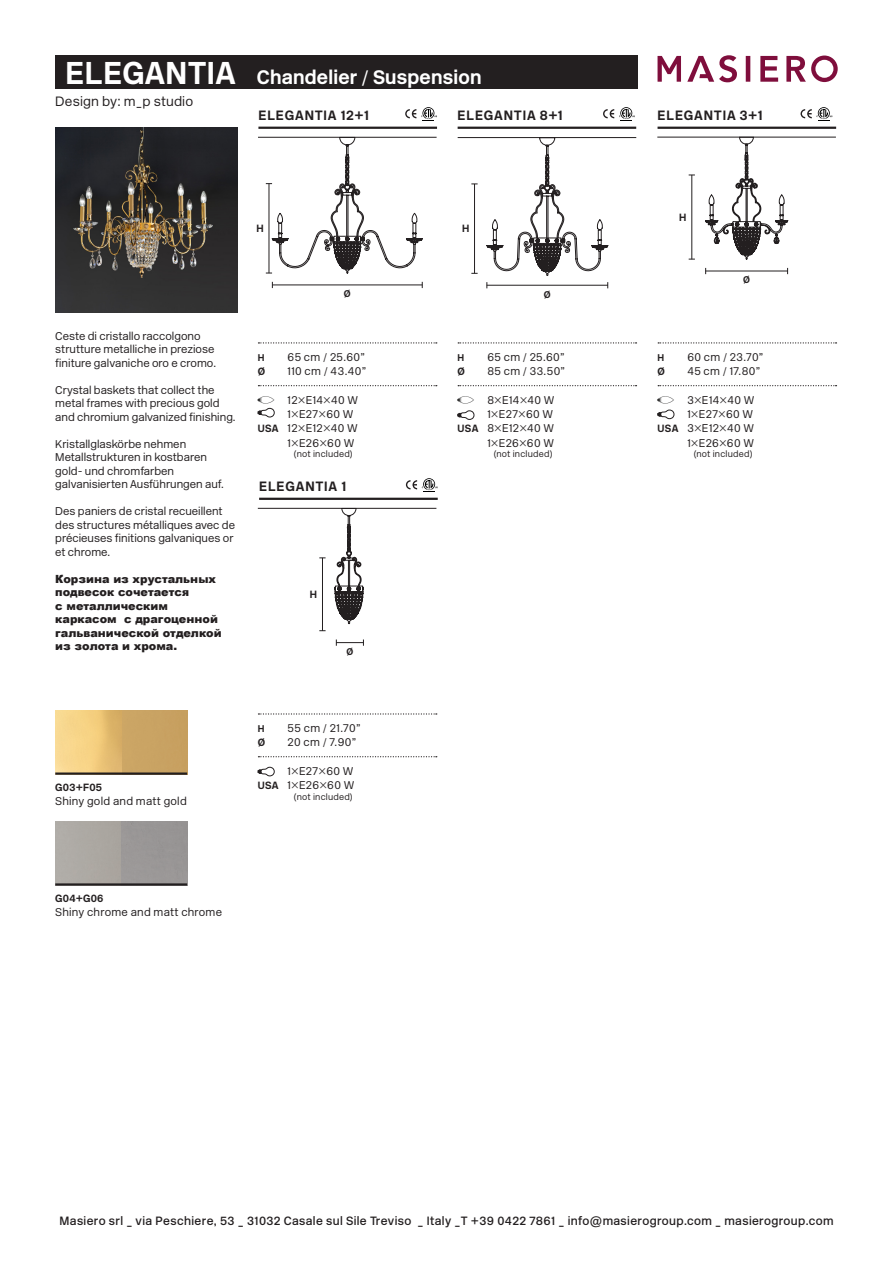
<style>
.page{position:relative;width:893px;height:1263px;background:#fff}
.page>*{position:absolute;margin:0;border:0;box-sizing:border-box;transform-origin:0 0}
.t1{font:700 19.5px "New Rail Alphabet";letter-spacing:.01em;color:#fff}
.TECNICO_codice_prodo{font:700 13.5px "New Rail Alphabet";letter-spacing:.06em;color:#231f20}
.t2{font:300 13.5px "New Rail Alphabet";letter-spacing:.01em;color:#231f20}
.t3{font:500 12px "New Rail Alphabet";letter-spacing:.03em;color:#231f20}
.APERTURA_dida_immagi{font:300 11.25px/13.5px "New Rail Alphabet";color:#231f20}
.TECNICO_dati{font:300 11.25px "New Rail Alphabet";letter-spacing:.03em;color:#231f20}
.t4{font:900 11.25px/13.5px "Arial";color:#231f20}
.APERTURA_dida_immagi-2{font:300 11.25px "New Rail Alphabet";letter-spacing:.02em;color:#231f20}
.APERTURA_dida_immagi-3{font:700 10.5px "New Rail Alphabet";letter-spacing:.02em;color:#231f20}
.TECNICO_dati-2{font:700 10.5px "New Rail Alphabet";color:#231f20}
.TECNICO_dati-3{font:700 9.75px "New Rail Alphabet";color:#231f20}
.TABELLA_lighting_sys{font:300 9px "New Rail Alphabet";letter-spacing:.02em;color:#231f20}
.s1{font-size:31.5px}
.s2{font-family:"Masiero Lamp";font-weight:400;font-size:18.75px;color:#000}
.s3{font-weight:700;font-size:10.5px}
</style>
<div class="page">
<svg style="left:657px;top:55px;width:181px;height:27px"></svg>
<hr style="left:55px;top:883px;width:132px;height:3px;background:#231f20">
<img style="left:55px;top:128px;width:182px;height:185px">
<div style="left:55px;top:55px;width:583px;height:34px;background:#231f20"></div>
<img style="left:55px;top:711px;width:132px;height:61px">
<hr style="left:55px;top:772px;width:132px;height:3px;background:#231f20">
<hr style="left:258px;top:127px;width:179px;height:2px;background:#231f20">
<hr style="left:458px;top:127px;width:178px;height:2px;background:#231f20">
<hr style="left:657px;top:127px;width:179px;height:2px;background:#231f20">
<svg style="left:603px;top:107px;width:32px;height:14px"></svg>
<svg style="left:405px;top:107px;width:32px;height:14px"></svg>
<svg style="left:800px;top:107px;width:32px;height:14px"></svg>
<svg style="left:258px;top:342px;width:179px;height:1px"></svg>
<svg style="left:258px;top:385px;width:179px;height:1px"></svg>
<hr style="left:258px;top:137px;width:179px;height:1px;background:#231f20">
<svg style="left:266px;top:137px;width:157px;height:137px"></svg>
<hr style="left:272px;top:285px;width:150px;height:1px;background:#231f20">
<svg style="left:258px;top:407px;width:17px;height:11px"></svg>
<svg style="left:458px;top:342px;width:179px;height:1px"></svg>
<svg style="left:458px;top:385px;width:179px;height:1px"></svg>
<svg style="left:486px;top:138px;width:122px;height:138px"></svg>
<hr style="left:458px;top:137px;width:178px;height:1px;background:#231f20">
<hr style="left:474px;top:184px;width:1px;height:89px;background:#231f20">
<hr style="left:487px;top:285px;width:121px;height:1px;background:#231f20">
<svg style="left:457px;top:410px;width:17px;height:10px"></svg>
<svg style="left:658px;top:342px;width:178px;height:1px"></svg>
<svg style="left:658px;top:385px;width:178px;height:1px"></svg>
<svg style="left:705px;top:138px;width:83px;height:122px"></svg>
<hr style="left:657px;top:137px;width:179px;height:1px;background:#231f20">
<hr style="left:691px;top:175px;width:1px;height:84px;background:#231f20">
<hr style="left:705px;top:271px;width:83px;height:1px;background:#231f20">
<svg style="left:657px;top:409px;width:17px;height:10px"></svg>
<hr style="left:259px;top:498px;width:179px;height:2px;background:#231f20">
<svg style="left:406px;top:478px;width:32px;height:14px"></svg>
<svg style="left:334px;top:509px;width:30px;height:115px"></svg>
<hr style="left:258px;top:508px;width:178px;height:1px;background:#231f20">
<hr style="left:322px;top:558px;width:1px;height:73px;background:#231f20">
<svg style="left:336px;top:639px;width:28px;height:7px"></svg>
<svg style="left:258px;top:713px;width:179px;height:1px"></svg>
<svg style="left:258px;top:756px;width:179px;height:1px"></svg>
<svg style="left:258px;top:766px;width:17px;height:10px"></svg>
<p class="t1" style="left:65px;top:64px;width:417px"><span class="s1">ELEGANTIA</span> Chandelier / Suspension</p>
<p class="t2" style="left:55px;top:92px;width:139px">Design by: m_p studio</p>
<p class="TECNICO_codice_prodo" style="left:258px;top:106px;width:112px">ELEGANTIA 12+1</p>
<p class="TECNICO_codice_prodo" style="left:458px;top:106px;width:107px">ELEGANTIA 8+1</p>
<p class="TECNICO_codice_prodo" style="left:657px;top:106px;width:106px">ELEGANTIA 3+1</p>
<p class="APERTURA_dida_immagi-3" style="left:256px;top:221px;width:9px">H</p>
<p class="APERTURA_dida_immagi" style="left:55px;top:329px;width:162px">Ceste di cristallo raccolgono strutture metalliche in preziose finiture galvaniche oro e cromo.</p>
<p class="APERTURA_dida_immagi" style="left:55px;top:383px;width:182px">Crystal baskets that collect the metal frames with precious gold and chromium galvanized finishing.</p>
<p class="APERTURA_dida_immagi" style="left:55px;top:437px;width:153px">Kristallglaskörbe nehmen<br>Metallstrukturen in kostbaren</p>
<p class="APERTURA_dida_immagi" style="left:55px;top:464px;width:170px">gold- und chromfarben galvanisierten Ausführungen auf.</p>
<p class="APERTURA_dida_immagi" style="left:55px;top:504px;width:181px">Des paniers de cristal recueillent des structures métalliques avec de précieuses finitions galvaniques or et chrome.</p>
<p class="t4" style="left:55px;top:572px;width:168px">Корзина из хрустальных подвесок сочетается<br>с металлическим каркасом с драгоценной гальванической отделкой из золота и хрома.</p>
<p class="TECNICO_dati-3" style="left:344px;top:287px;width:8px">Ø</p>
<p class="TECNICO_dati-3" style="left:258px;top:351px;width:8px">H</p>
<p class="TECNICO_dati" style="left:288px;top:350px;width:79px">65 cm / 25.60”</p>
<p class="TECNICO_dati-2" style="left:258px;top:365px;width:9px">Ø</p>
<p class="TECNICO_dati" style="left:288px;top:364px;width:80px">110 cm / 43.40”</p>
<p class="TECNICO_dati" style="left:258px;top:393px;width:102px"><span class="s2">3</span> 12×E14×40 W</p>
<p class="TECNICO_dati" style="left:288px;top:407px;width:67px">1×E27×60 W</p>
<p class="TECNICO_dati" style="left:258px;top:421px;width:102px"><span class="s3">USA</span> 12×E12×40 W</p>
<p class="TECNICO_dati" style="left:288px;top:435px;width:68px">1×E26×60 W</p>
<p class="TABELLA_lighting_sys" style="left:294px;top:448px;width:60px">(not included)</p>
<p class="TECNICO_codice_prodo" style="left:259px;top:477px;width:89px">ELEGANTIA 1</p>
<p class="APERTURA_dida_immagi-3" style="left:310px;top:587px;width:9px">H</p>
<p class="TECNICO_dati-3" style="left:346px;top:645px;width:8px">Ø</p>
<p class="APERTURA_dida_immagi-3" style="left:55px;top:780px;width:48px">G03+F05</p>
<p class="APERTURA_dida_immagi-2" style="left:55px;top:794px;width:133px">Shiny gold and matt gold</p>
<p class="TECNICO_dati-3" style="left:258px;top:722px;width:8px">H</p>
<p class="TECNICO_dati" style="left:288px;top:721px;width:74px">55 cm / 21.70”</p>
<p class="TECNICO_dati-2" style="left:258px;top:736px;width:9px">Ø</p>
<p class="TECNICO_dati" style="left:288px;top:735px;width:70px">20 cm / 7.90”</p>
<p class="TECNICO_dati" style="left:288px;top:764px;width:67px">1×E27×60 W</p>
<p class="TECNICO_dati" style="left:258px;top:778px;width:98px"><span class="s3">USA</span> 1×E26×60 W</p>
<p class="TABELLA_lighting_sys" style="left:294px;top:791px;width:60px">(not included)</p>
<p class="APERTURA_dida_immagi-3" style="left:55px;top:891px;width:50px">G04+G06</p>
<p class="APERTURA_dida_immagi-2" style="left:55px;top:905px;width:168px">Shiny chrome and matt chrome</p>
<p class="APERTURA_dida_immagi-3" style="left:462px;top:222px;width:9px">H</p>
<p class="TECNICO_dati-3" style="left:544px;top:288px;width:8px">Ø</p>
<p class="TECNICO_dati-3" style="left:458px;top:351px;width:8px">H</p>
<p class="TECNICO_dati" style="left:487px;top:350px;width:79px">65 cm / 25.60”</p>
<p class="TECNICO_dati-2" style="left:458px;top:365px;width:9px">Ø</p>
<p class="TECNICO_dati" style="left:487px;top:364px;width:79px">85 cm / 33.50”</p>
<p class="TECNICO_dati" style="left:458px;top:393px;width:98px"><span class="s2">3</span> 8×E14×40 W</p>
<p class="TECNICO_dati" style="left:487px;top:407px;width:67px">1×E27×60 W</p>
<p class="TECNICO_dati" style="left:458px;top:421px;width:98px"><span class="s3">USA</span> 8×E12×40 W</p>
<p class="TECNICO_dati" style="left:487px;top:435px;width:68px">1×E26×60 W</p>
<p class="TABELLA_lighting_sys" style="left:494px;top:448px;width:60px">(not included)</p>
<p class="APERTURA_dida_immagi-3" style="left:679px;top:210px;width:9px">H</p>
<p class="TECNICO_dati-3" style="left:743px;top:274px;width:8px">Ø</p>
<p class="TECNICO_dati-3" style="left:658px;top:351px;width:8px">H</p>
<p class="TECNICO_dati" style="left:687px;top:350px;width:78px">60 cm / 23.70”</p>
<p class="TECNICO_dati-2" style="left:658px;top:365px;width:9px">Ø</p>
<p class="TECNICO_dati" style="left:687px;top:364px;width:75px">45 cm / 17.80”</p>
<p class="TECNICO_dati" style="left:658px;top:393px;width:98px"><span class="s2">3</span> 3×E14×40 W</p>
<p class="TECNICO_dati" style="left:687px;top:407px;width:67px">1×E27×60 W</p>
<p class="TECNICO_dati" style="left:658px;top:421px;width:98px"><span class="s3">USA</span> 3×E12×40 W</p>
<p class="TECNICO_dati" style="left:687px;top:435px;width:68px">1×E26×60 W</p>
<p class="TABELLA_lighting_sys" style="left:694px;top:448px;width:60px">(not included)</p>
<p class="t3" style="left:60px;top:1213px;width:776px">Masiero srl _ via Peschiere, 53 _ 31032 Casale sul Sile Treviso _ Italy _T +39 0422 7861 _ info@masierogroup.com _ masierogroup.com</p>
</div>
